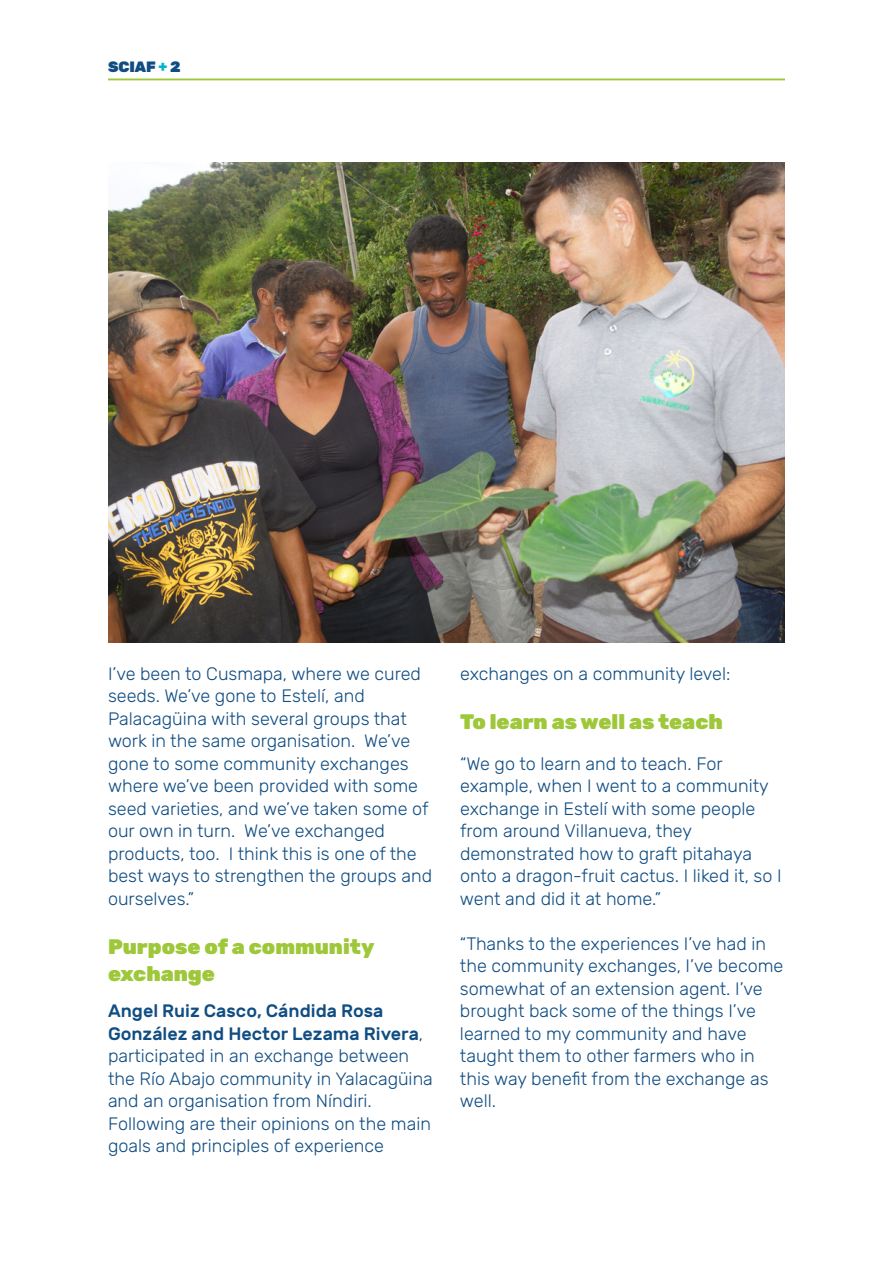
<style>
.page{position:relative;width:893px;height:1263px;background:#fff}
.page>*{position:absolute;margin:0;border:0;box-sizing:border-box;transform-origin:0 0}
.t1{font:900 21px/27px "Rubik";color:#9ec83a}
.t2{font:300 18px/22.5px "Rubik";color:#104d82}
.t3{font:900 15px "Rubik";color:#104d82}
.s1{color:#00b3cd}
.s2{font-weight:500}
</style>
<div class="page">
<hr style="left:108px;top:79px;width:677px;height:1px;background:#9ec83a">
<img style="left:108px;top:162px;width:677px;height:481px">
<p class="t3" style="left:108px;top:58px;width:74px">SCIAF <span class="s1">+</span> 2</p>
<p class="t2" style="left:108px;top:662px;width:326px">I’ve been to Cusmapa, where we cured seeds. We’ve gone to Estelí, and Palacagüina with several groups that work in the same organisation. We’ve gone to some community exchanges where we’ve been provided with some seed varieties, and we’ve taken some of our own in turn. We’ve exchanged products, too. I think this is one of the best ways to strengthen the groups and ourselves.”</p>
<p class="t1" style="left:108px;top:933px;width:268px">Purpose of a community exchange</p>
<p class="t2" style="left:108px;top:1000px;width:326px"><span class="s2">Angel Ruiz Casco, Cándida Rosa González and Hector Lezama Rivera</span>, participated in an exchange between the Río Abajo community in Yalacagüina and an organisation from Níndiri.<br>Following are their opinions on the main goals and principles of experience</p>
<p class="t2" style="left:460px;top:662px;width:272px">exchanges on a community level:</p>
<p class="t1" style="left:460px;top:708px;width:264px">To learn as well as teach</p>
<p class="t2" style="left:460px;top:752px;width:323px">“We go to learn and to teach. For example, when I went to a community exchange in Estelí with some people from around Villanueva, they demonstrated how to graft pitahaya onto a dragon-fruit cactus. I liked it, so I went and did it at home.”</p>
<p class="t2" style="left:460px;top:932px;width:325px">“Thanks to the experiences I’ve had in the community exchanges, I’ve become somewhat of an extension agent. I’ve brought back some of the things I’ve learned to my community and have taught them to other farmers who in this way benefit from the exchange as well.</p>
</div>
